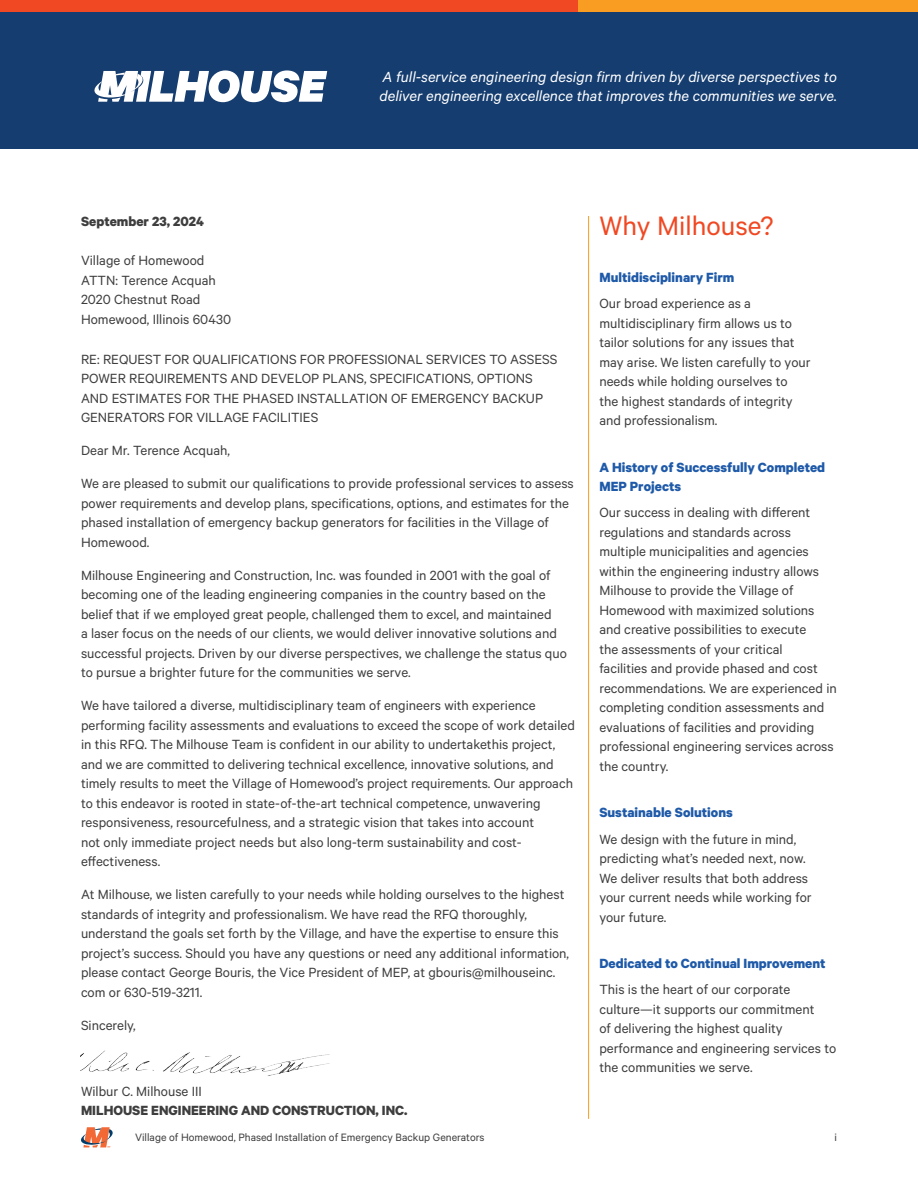
<style>
.page{position:relative;width:918px;height:1188px;background:#fff}
.page>*{position:absolute;margin:0;border:0;box-sizing:border-box;transform-origin:0 0}
.Why_Milhouse{font:30px "Calibre";color:#f04822}
.t1{font:italic 16.5px/19.5px "Calibre";color:#fff}
.Text{font:15px/19.5px "Calibre";color:#3e3e3f}
.Benefit{font:15px/19.5px "Calibre";color:#3e3e3f}
.Regarding{font:15px/19.5px "Calibre";color:#3e3e3f}
.Feature{font:700 15px/19.5px "Calibre";color:#1f5aa9}
.Address_Block{font:15px "Calibre";color:#3e3e3f}
.Milhouse{font:700 15px "Calibre";color:#3e3e3f}
.Signatory_Block{font:15px "Calibre";color:#3e3e3f}
.Date{font:700 15px "Calibre";color:#3e3e3f}
.t2{font:12px "Calibre";color:#3e3e3f}
</style>
<div class="page">
<div style="left:578px;top:0;width:340px;height:13px;background:#f89d22"></div>
<div style="left:0;top:0;width:578px;height:13px;background:#f04822"></div>
<svg style="left:81px;top:1127px;width:32px;height:21px"></svg>
<div style="left:0;top:13px;width:918px;height:136px;background:#153d6f"></div>
<svg style="left:94px;top:70px;width:233px;height:32px"></svg>
<hr style="left:588px;top:216px;width:1px;height:903px;background:#f89d22">
<img style="left:81px;top:1050px;width:249px;height:26px">
<p class="t1" style="left:379px;top:66px;width:459px">A full-service engineering design firm driven by diverse perspectives to deliver engineering excellence that improves the communities we serve.</p>
<p class="Date" style="left:81px;top:212px;width:124px">September 23, 2024</p>
<p class="Address_Block" style="left:81px;top:252px;width:125px">Village of Homewood</p>
<p class="Address_Block" style="left:81px;top:272px;width:136px">ATTN: Terence Acquah</p>
<p class="Address_Block" style="left:81px;top:291px;width:121px">2020 Chestnut Road</p>
<p class="Address_Block" style="left:81px;top:311px;width:152px">Homewood, Illinois 60430</p>
<p class="Regarding" style="left:81px;top:349px;width:478px">RE: REQUEST FOR QUALIFICATIONS FOR PROFESSIONAL SERVICES TO ASSESS POWER REQUIREMENTS AND DEVELOP PLANS, SPECIFICATIONS, OPTIONS AND ESTIMATES FOR THE PHASED INSTALLATION OF EMERGENCY BACKUP GENERATORS FOR VILLAGE FACILITIES</p>
<p class="Text" style="left:81px;top:440px;width:150px">Dear Mr. Terence Acquah,</p>
<p class="Text" style="left:81px;top:473px;width:494px">We are pleased to submit our qualifications to provide professional services to assess power requirements and develop plans, specifications, options, and estimates for the phased installation of emergency backup generators for facilities in the Village of Homewood.</p>
<p class="Text" style="left:81px;top:565px;width:487px">Milhouse Engineering and Construction, Inc. was founded in 2001 with the goal of becoming one of the leading engineering companies in the country based on the belief that if we employed great people, challenged them to excel, and maintained<br>a laser focus on the needs of our clients, we would deliver innovative solutions and successful projects. Driven by our diverse perspectives, we challenge the status quo to pursue a brighter future for the communities we serve.</p>
<p class="Text" style="left:81px;top:695px;width:495px">We have tailored a diverse, multidisciplinary team of engineers with experience performing facility assessments and evaluations to exceed the scope of work detailed in this RFQ. The Milhouse Team is confident in our ability to undertakethis project, and we are committed to delivering technical excellence, innovative solutions, and timely results to meet the Village of Homewood’s project requirements. Our approach to this endeavor is rooted in state-of-the-art technical competence, unwavering responsiveness, resourcefulness, and a strategic vision that takes into account<br>not only immediate project needs but also long-term sustainability and cost&shy;effectiveness.</p>
<p class="Text" style="left:81px;top:884px;width:490px">At Milhouse, we listen carefully to your needs while holding ourselves to the highest standards of integrity and professionalism. We have read the RFQ thoroughly, understand the goals set forth by the Village, and have the expertise to ensure this project’s success. Should you have any questions or need any additional information, please contact George Bouris, the Vice President of MEP, at gbouris@milhouseinc. com or 630-519-3211.</p>
<p class="Text" style="left:81px;top:1015px;width:56px">Sincerely,</p>
<p class="Signatory_Block" style="left:81px;top:1082px;width:122px">Wilbur C. Milhouse III</p>
<p class="Milhouse" style="left:81px;top:1101px;width:328px">MILHOUSE ENGINEERING AND CONSTRUCTION, INC.</p>
<p class="Why_Milhouse" style="left:599px;top:209px;width:176px">Why Milhouse?</p>
<p class="Feature" style="left:599px;top:267px;width:137px">Multidisciplinary Firm</p>
<p class="Benefit" style="left:599px;top:293px;width:213px">Our broad experience as a multidisciplinary firm allows us to tailor solutions for any issues that may arise. We listen carefully to your needs while holding ourselves to<br>the highest standards of integrity and professionalism.</p>
<p class="Feature" style="left:599px;top:457px;width:227px">A History of Successfully Completed<br>MEP Projects</p>
<p class="Benefit" style="left:599px;top:503px;width:239px">Our success in dealing with different regulations and standards across multiple municipalities and agencies within the engineering industry allows Milhouse to provide the Village of Homewood with maximized solutions and creative possibilities to execute<br>the assessments of your critical<br>facilities and provide phased and cost recommendations. We are experienced in completing condition assessments and evaluations of facilities and providing professional engineering services across the country.</p>
<p class="Feature" style="left:599px;top:803px;width:135px">Sustainable Solutions</p>
<p class="Benefit" style="left:599px;top:829px;width:214px">We design with the future in mind, predicting what’s needed next, now.<br>We deliver results that both address your current needs while working for your future.</p>
<p class="Feature" style="left:599px;top:953px;width:228px">Dedicated to Continual Improvement</p>
<p class="Benefit" style="left:599px;top:980px;width:238px">This is the heart of our corporate culture—it supports our commitment<br>of delivering the highest quality performance and engineering services to the communities we serve.</p>
<p class="t2" style="left:135px;top:1131px;width:351px">Village of Homewood, Phased Installation of Emergency Backup Generators</p>
<p class="t2" style="left:835px;top:1131px;width:4px">i</p>
</div>
